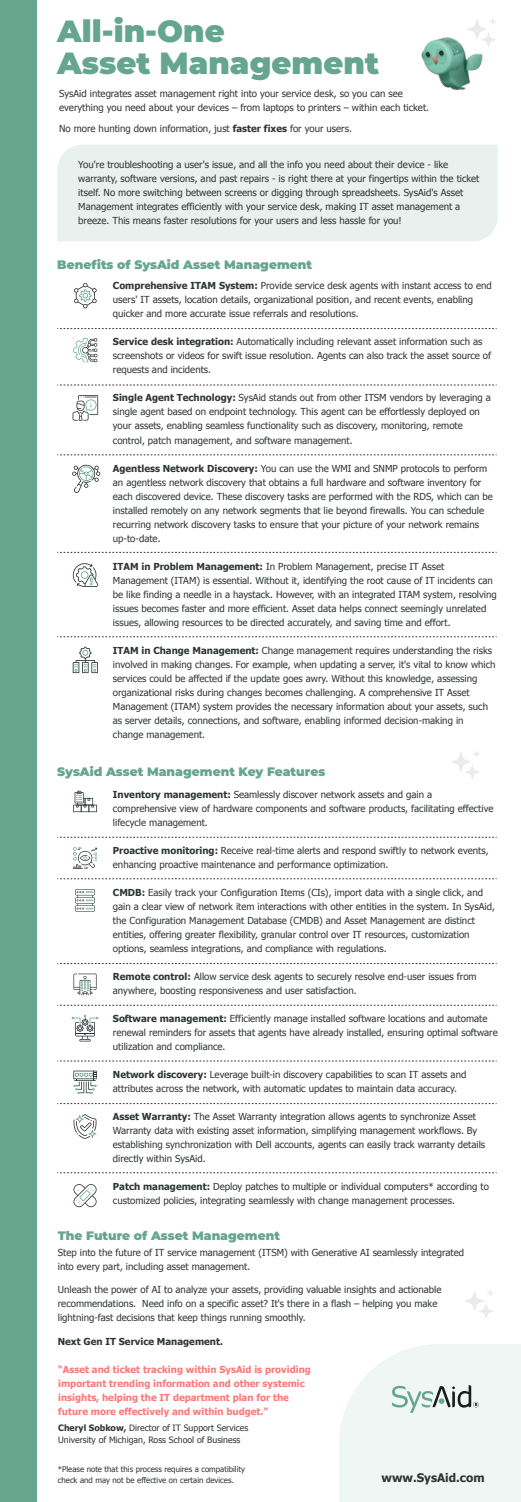
<style>
.page{position:relative;width:521px;height:1502px;background:#fff}
.page>*{position:absolute;margin:0;border:0;box-sizing:border-box;transform-origin:0 0}
.t1{font:900 30.62px/31.8px "Montserrat";color:#66a68f}
.t2{font:900 12.25px "Montserrat";color:#66a68f}
.t3{font:700 11.81px "Tahoma";color:#303637}
.t4{font:9.62px/14px "Tahoma";color:#303637}
.t5{font:700 9.62px/14px "Tahoma";color:#f77b78}
.t6{font:700 9.62px "Tahoma";color:#303637}
.t7{font:8.75px/12.2px "Tahoma";color:#303637}
.t8{font:7.88px/11.4px "Tahoma";color:#303637}
.s1{font-weight:700}
</style>
<div class="page">
<img style="left:421px;top:37px;width:62px;height:53px">
<div style="left:57px;top:145px;width:441px;height:96px;background:#e8f1ee"></div>
<div style="left:0;top:0;width:37px;height:1501px;background:#66a68f"></div>
<svg style="left:339px;top:1344px;width:182px;height:157px"></svg>
<svg style="left:466px;top:18px;width:30px;height:30px"></svg>
<svg style="left:57px;top:454px;width:440px;height:1px"></svg>
<svg style="left:57px;top:552px;width:440px;height:1px"></svg>
<svg style="left:57px;top:385px;width:440px;height:1px"></svg>
<svg style="left:57px;top:636px;width:440px;height:1px"></svg>
<svg style="left:57px;top:328px;width:440px;height:1px"></svg>
<svg style="left:57px;top:963px;width:440px;height:1px"></svg>
<svg style="left:57px;top:878px;width:440px;height:1px"></svg>
<svg style="left:57px;top:1004px;width:440px;height:1px"></svg>
<svg style="left:57px;top:1060px;width:440px;height:1px"></svg>
<svg style="left:57px;top:1103px;width:440px;height:1px"></svg>
<svg style="left:57px;top:1172px;width:440px;height:1px"></svg>
<svg style="left:57px;top:837px;width:440px;height:1px"></svg>
<svg style="left:465px;top:1290px;width:28px;height:28px"></svg>
<svg style="left:451px;top:751px;width:29px;height:29px"></svg>
<svg style="left:73px;top:1114px;width:24px;height:24px"></svg>
<svg style="left:73px;top:1070px;width:24px;height:23px"></svg>
<svg style="left:73px;top:847px;width:24px;height:22px"></svg>
<svg style="left:72px;top:1014px;width:26px;height:27px"></svg>
<svg style="left:73px;top:973px;width:24px;height:22px"></svg>
<svg style="left:73px;top:790px;width:24px;height:22px"></svg>
<svg style="left:73px;top:1184px;width:24px;height:22px"></svg>
<svg style="left:75px;top:889px;width:20px;height:22px"></svg>
<svg style="left:73px;top:338px;width:24px;height:24px"></svg>
<svg style="left:72px;top:563px;width:26px;height:23px"></svg>
<svg style="left:74px;top:283px;width:23px;height:25px"></svg>
<svg style="left:73px;top:646px;width:25px;height:27px"></svg>
<svg style="left:73px;top:395px;width:25px;height:25px"></svg>
<svg style="left:72px;top:464px;width:28px;height:29px"></svg>
<h1 class="t1" style="left:57px;top:14px;width:323px">All-in-One<br>Asset Management</h1>
<p class="t4" style="left:59px;top:86px;width:371px">SysAid integrates asset management right into your service desk, so you can see everything you need about your devices – from laptops to printers – within each ticket.</p>
<p class="t4" style="left:59px;top:121px;width:294px">No more hunting down information, just <span class="s1">faster fixes</span> for your users.</p>
<p class="t4" style="left:78px;top:157px;width:403px">You're troubleshooting a user's issue, and all the info you need about their device - like warranty, software versions, and past repairs - is right there at your fingertips within the ticket itself. No more switching between screens or digging through spreadsheets. SysAid's Asset Management integrates efficiently with your service desk, making IT asset management a breeze. This means faster resolutions for your users and less hassle for you!</p>
<p class="t2" style="left:57px;top:256px;width:256px">Benefits of SysAid Asset Management</p>
<p class="t4" style="left:113px;top:278px;width:380px"><span class="s1">Comprehensive ITAM System:</span> Provide service desk agents with instant access to end users' IT assets, location details, organizational position, and recent events, enabling quicker and more accurate issue referrals and resolutions.</p>
<p class="t4" style="left:113px;top:334px;width:380px"><span class="s1">Service desk integration:</span> Automatically including relevant asset information such as screenshots or videos for swift issue resolution. Agents can also track the asset source of requests and incidents.</p>
<p class="t4" style="left:113px;top:390px;width:380px"><span class="s1">Single Agent Technology:</span> SysAid stands out from other ITSM vendors by leveraging a single agent based on endpoint technology. This agent can be effortlessly deployed on your assets, enabling seamless functionality such as discovery, monitoring, remote control, patch management, and software management.</p>
<p class="t4" style="left:113px;top:460px;width:381px"><span class="s1">Agentless Network Discovery:</span> You can use the WMI and SNMP protocols to perform an agentless network discovery that obtains a full hardware and software inventory for each discovered device. These discovery tasks are performed with the RDS, which can be installed remotely on any network segments that lie beyond firewalls. You can schedule recurring network discovery tasks to ensure that your picture of your network remains up-to-date.</p>
<p class="t4" style="left:113px;top:558px;width:385px"><span class="s1">ITAM in Problem Management:</span> In Problem Management, precise IT Asset Management (ITAM) is essential. Without it, identifying the root cause of IT incidents can be like finding a needle in a haystack. However, with an integrated ITAM system, resolving issues becomes faster and more efficient. Asset data helps connect seemingly unrelated issues, allowing resources to be directed accurately, and saving time and effort.</p>
<p class="t4" style="left:113px;top:642px;width:384px"><span class="s1">ITAM in Change Management:</span> Change management requires understanding the risks involved in making changes. For example, when updating a server, it's vital to know which services could be affected if the update goes awry. Without this knowledge, assessing organizational risks during changes becomes challenging. A comprehensive IT Asset Management (ITAM) system provides the necessary information about your assets, such as server details, connections, and software, enabling informed decision-making in change management.</p>
<p class="t2" style="left:57px;top:762px;width:269px">SysAid Asset Management Key Features</p>
<p class="t4" style="left:113px;top:787px;width:382px"><span class="s1">Inventory management:</span> Seamlessly discover network assets and gain a comprehensive view of hardware components and software products, facilitating effective lifecycle management.</p>
<p class="t4" style="left:113px;top:843px;width:377px"><span class="s1">Proactive monitoring:</span> Receive real-time alerts and respond swiftly to network events, enhancing proactive maintenance and performance optimization.</p>
<p class="t4" style="left:113px;top:885px;width:383px"><span class="s1">CMDB:</span> Easily track your Configuration Items (CIs), import data with a single click, and gain a clear view of network item interactions with other entities in the system. In SysAid, the Configuration Management Database (CMDB) and Asset Management are distinct entities, offering greater flexibility, granular control over IT resources, customization options, seamless integrations, and compliance with regulations.</p>
<p class="t4" style="left:113px;top:969px;width:365px"><span class="s1">Remote control:</span> Allow service desk agents to securely resolve end-user issues from anywhere, boosting responsiveness and user satisfaction.</p>
<p class="t4" style="left:113px;top:1011px;width:386px"><span class="s1">Software management:</span> Efficiently manage installed software locations and automate renewal reminders for assets that agents have already installed, ensuring optimal software utilization and compliance.</p>
<p class="t4" style="left:113px;top:1067px;width:355px"><span class="s1">Network discovery:</span> Leverage built-in discovery capabilities to scan IT assets and attributes across the network, with automatic updates to maintain data accuracy.</p>
<p class="t4" style="left:113px;top:1109px;width:374px"><span class="s1">Asset Warranty:</span> The Asset Warranty integration allows agents to synchronize Asset Warranty data with existing asset information, simplifying management workflows. By establishing synchronization with Dell accounts, agents can easily track warranty details directly within SysAid.</p>
<p class="t4" style="left:113px;top:1179px;width:378px"><span class="s1">Patch management:</span> Deploy patches to multiple or individual computers* according to customized policies, integrating seamlessly with change management processes.</p>
<p class="t2" style="left:58px;top:1226px;width:224px">The Future of Asset Management</p>
<p class="t4" style="left:58px;top:1244px;width:408px">Step into the future of IT service management (ITSM) with Generative AI seamlessly integrated into every part, including asset management.</p>
<p class="t4" style="left:58px;top:1281px;width:385px">Unleash the power of AI to analyze your assets, providing valuable insights and actionable recommendations. Need info on a specific asset? It's there in a flash – helping you make lightning-fast decisions that keep things running smoothly.</p>
<p class="t6" style="left:58px;top:1334px;width:167px">Next Gen IT Service Management.</p>
<p class="t5" style="left:58px;top:1361px;width:254px">“Asset and ticket tracking within SysAid is providing important trending information and other systemic insights, helping the IT department plan for the future more effectively and within budget.”</p>
<p class="t7" style="left:58px;top:1421px;width:192px"><span class="s1">Cheryl Sobkow,</span> Director of IT Support Services<br>University of Michigan, Ross School of Business</p>
<p class="t8" style="left:58px;top:1462px;width:189px">*Please note that this process requires a compatibility check and may not be effective on certain devices.</p>
<p class="t3" style="left:382px;top:1468px;width:105px">www.SysAid.com</p>
</div>
